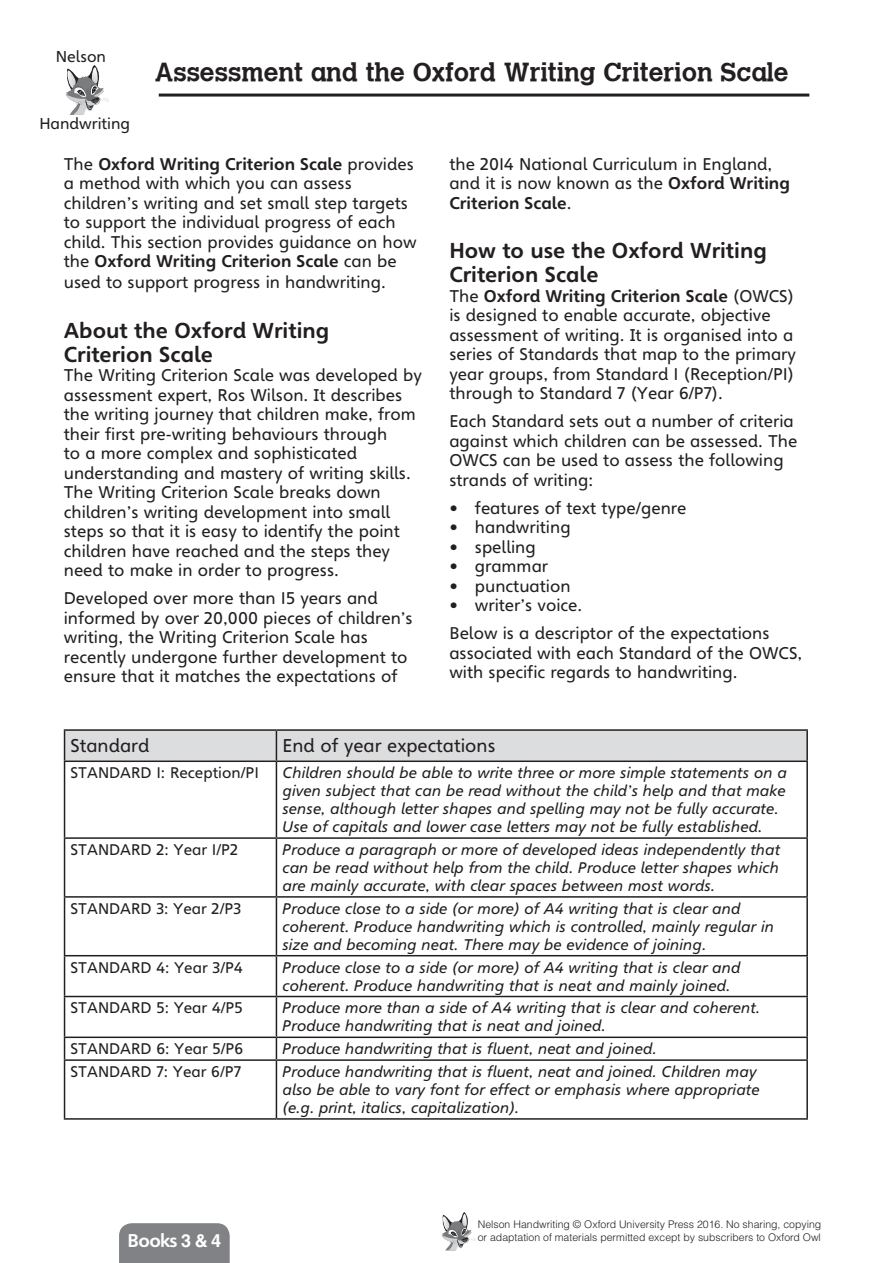
<style>
.page{position:relative;width:893px;height:1263px;background:#fff}
.page>*{position:absolute;margin:0;border:0;box-sizing:border-box;transform-origin:0 0}
.t1{font:25.5px "Calvert MT Bold";color:#231f20}
.t2{font:700 21px/24px "Heinemann Special";color:#231f20}
.t3{font:18px "Heinemann Special";color:#231f20}
.t4{font:700 18px "Heinemann Special";letter-spacing:-.04em;color:#fff}
.t5{font:16.5px/19.5px "Heinemann Special";color:#231f20}
.t6{font:15.3px "Heinemann Special";color:#231f20}
.t7{font:italic 15px/18px "Heinemann Special";color:#231f20}
.t8{font:15px "Heinemann Special";color:#231f20}
.t9{font:300 10.5px/13.5px "Helvetica LT Std";color:#231f20}
.s1{font-weight:700}
.s2{font-family:"Helvetica LT Std"}
</style>
<div class="page">
<svg style="left:442px;top:1212px;width:33px;height:38px"></svg>
<div style="left:119px;top:1223px;width:111px;height:40px;background:#808285"></div>
<hr style="left:64px;top:729px;width:212px;height:2px;background:#231f20">
<hr style="left:276px;top:729px;width:532px;height:2px;background:#231f20">
<div style="left:64px;top:730px;width:743px;height:30px;background:#dcddde"></div>
<hr style="left:806px;top:731px;width:2px;height:29px;background:#231f20">
<hr style="left:64px;top:760px;width:212px;height:2px;background:#231f20">
<hr style="left:64px;top:762px;width:1px;height:75px;background:#231f20">
<hr style="left:276px;top:760px;width:532px;height:2px;background:#231f20">
<hr style="left:276px;top:762px;width:1px;height:75px;background:#231f20">
<hr style="left:806px;top:762px;width:2px;height:75px;background:#231f20">
<hr style="left:64px;top:837px;width:212px;height:2px;background:#231f20">
<hr style="left:64px;top:839px;width:1px;height:57px;background:#231f20">
<hr style="left:276px;top:837px;width:532px;height:2px;background:#231f20">
<hr style="left:276px;top:839px;width:1px;height:57px;background:#231f20">
<hr style="left:806px;top:839px;width:2px;height:57px;background:#231f20">
<hr style="left:64px;top:896px;width:212px;height:2px;background:#231f20">
<hr style="left:64px;top:898px;width:1px;height:57px;background:#231f20">
<hr style="left:276px;top:896px;width:532px;height:2px;background:#231f20">
<hr style="left:276px;top:898px;width:1px;height:57px;background:#231f20">
<hr style="left:806px;top:898px;width:2px;height:57px;background:#231f20">
<hr style="left:64px;top:955px;width:212px;height:1px;background:#231f20">
<hr style="left:64px;top:956px;width:1px;height:40px;background:#231f20">
<hr style="left:276px;top:955px;width:532px;height:1px;background:#231f20">
<hr style="left:276px;top:956px;width:1px;height:40px;background:#231f20">
<hr style="left:806px;top:956px;width:2px;height:40px;background:#231f20">
<hr style="left:64px;top:996px;width:212px;height:1px;background:#231f20">
<hr style="left:64px;top:997px;width:1px;height:39px;background:#231f20">
<hr style="left:276px;top:996px;width:532px;height:1px;background:#231f20">
<hr style="left:276px;top:997px;width:1px;height:39px;background:#231f20">
<hr style="left:806px;top:997px;width:2px;height:39px;background:#231f20">
<hr style="left:64px;top:1036px;width:212px;height:2px;background:#231f20">
<svg style="left:64px;top:1038px;width:1px;height:21px"></svg>
<hr style="left:276px;top:1036px;width:532px;height:2px;background:#231f20">
<svg style="left:276px;top:1038px;width:1px;height:21px"></svg>
<hr style="left:806px;top:1038px;width:2px;height:21px;background:#231f20">
<hr style="left:64px;top:1059px;width:212px;height:2px;background:#231f20">
<hr style="left:64px;top:1061px;width:1px;height:57px;background:#231f20">
<hr style="left:276px;top:1059px;width:532px;height:2px;background:#231f20">
<hr style="left:276px;top:1061px;width:1px;height:57px;background:#231f20">
<hr style="left:806px;top:1061px;width:2px;height:57px;background:#231f20">
<hr style="left:64px;top:1118px;width:212px;height:2px;background:#231f20">
<hr style="left:276px;top:1118px;width:532px;height:2px;background:#231f20">
<hr style="left:159px;top:94px;width:650px;height:3px;background:#231f20">
<svg style="left:66px;top:65px;width:43px;height:50px"></svg>
<p class="t6" style="left:56px;top:47px;width:52px">Nelson</p>
<p class="t6" style="left:39px;top:114px;width:92px">Handwriting</p>
<h1 class="t1" style="left:155px;top:56px;width:635px">Assessment and the Oxford Writing Criterion Scale</h1>
<p class="t5" style="left:64px;top:154px;width:354px">The <span class="s1">Oxford Writing Criterion Scale</span> provides a method with which you can assess children’s writing and set small step targets to support the individual progress of each child. This section provides guidance on how the <span class="s1">Oxford Writing Criterion Scale</span> can be</p>
<p class="t5" style="left:64px;top:273px;width:323px">used to support progress in handwriting.</p>
<p class="t2" style="left:64px;top:318px;width:267px">About the Oxford Writing<br>Criterion Scale</p>
<p class="t5" style="left:64px;top:366px;width:360px">The Writing Criterion Scale was developed by assessment expert, Ros Wilson. It describes the writing journey that children make, from their first pre-writing behaviours through<br>to a more complex and sophisticated understanding and mastery of writing skills.<br>The Writing Criterion Scale breaks down children’s writing development into small steps so that it is easy to identify the point children have reached and the steps they need to make in order to progress.</p>
<p class="t5" style="left:64px;top:589px;width:351px">Developed over more than 15 years and informed by over 20,000 pieces of children’s writing, the Writing Criterion Scale has recently undergone further development to ensure that it matches the expectations of</p>
<p class="t5" style="left:449px;top:154px;width:342px">the 2014 National Curriculum in England, and it is now known as the <span class="s1">Oxford Writing<br>Criterion Scale</span>.</p>
<p class="t2" style="left:449px;top:239px;width:319px">How to use the Oxford Writing<br>Criterion Scale</p>
<p class="t5" style="left:449px;top:286px;width:348px">The <span class="s1">Oxford Writing Criterion Scale</span> (OWCS) is designed to enable accurate, objective assessment of writing. It is organised into a series of Standards that map to the primary year groups, from Standard 1 (Reception/P1) through to Standard 7 (Year 6/P7).</p>
<p class="t5" style="left:449px;top:412px;width:349px">Each Standard sets out a number of criteria against which children can be assessed. The OWCS can be used to assess the following strands of writing:</p>
<p class="t5" style="left:449px;top:498px;width:239px">• features of text type/genre</p>
<p class="t5" style="left:449px;top:518px;width:123px">• handwriting</p>
<p class="t5" style="left:449px;top:537px;width:88px">• spelling</p>
<p class="t5" style="left:449px;top:557px;width:100px">• grammar</p>
<p class="t5" style="left:449px;top:576px;width:123px">• punctuation</p>
<p class="t5" style="left:449px;top:591px;width:322px;line-height:28px">• writer’s voice.<br>Below is a descriptor of the expectations</p>
<p class="t5" style="left:449px;top:643px;width:354px">associated with each Standard of the OWCS, with specific regards to handwriting.</p>
<p class="t3" style="left:71px;top:735px;width:80px">Standard</p>
<p class="t3" style="left:282px;top:735px;width:215px">End of year expectations</p>
<p class="t8" style="left:71px;top:763px;width:190px">STANDARD 1: Reception/P1</p>
<p class="t7" style="left:282px;top:764px;width:506px">Children should be able to write three or more simple statements on a given subject that can be read without the child’s help and that make sense, although letter shapes and spelling may not be fully accurate.<br>Use of capitals and lower case letters may not be fully established.</p>
<p class="t8" style="left:71px;top:840px;width:169px">STANDARD 2: Year 1/P2</p>
<p class="t7" style="left:282px;top:841px;width:499px;text-align:justify">Produce a paragraph or more of developed ideas independently that can be read without help from the child. Produce letter shapes which are mainly accurate, with clear spaces between most words.</p>
<p class="t8" style="left:71px;top:899px;width:172px">STANDARD 3: Year 2/P3</p>
<p class="t7" style="left:282px;top:899px;width:493px">Produce close to a side (or more) of A4 writing that is clear and coherent. Produce handwriting which is controlled, mainly regular in size and becoming neat. There may be evidence of joining.</p>
<p class="t8" style="left:71px;top:958px;width:174px">STANDARD 4: Year 3/P4</p>
<p class="t7" style="left:282px;top:958px;width:460px">Produce close to a side (or more) of A4 writing that is clear and coherent. Produce handwriting that is neat and mainly joined.</p>
<p class="t8" style="left:71px;top:999px;width:174px">STANDARD 5: Year 4/P5</p>
<p class="t7" style="left:282px;top:999px;width:479px">Produce more than a side of A4 writing that is clear and coherent.<br>Produce handwriting that is neat and joined.</p>
<p class="t8" style="left:71px;top:1039px;width:174px">STANDARD 6: Year 5/P6</p>
<p class="t7" style="left:282px;top:1040px;width:376px">Produce handwriting that is fluent, neat and joined.</p>
<p class="t8" style="left:71px;top:1062px;width:172px">STANDARD 7: Year 6/P7</p>
<p class="t7" style="left:282px;top:1063px;width:479px">Produce handwriting that is fluent, neat and joined. Children may also be able to vary font for effect or emphasis where appropriate (e.g. print, italics, capitalization).</p>
<p class="t4" style="left:128px;top:1230px;width:95px">Books <span class="s2">3 &amp; 4</span></p>
<p class="t9" style="left:478px;top:1217px;width:345px">Nelson Handwriting © Oxford University Press 2016. No sharing, copying or adaptation of materials permitted except by subscribers to Oxford Owl</p>
</div>
